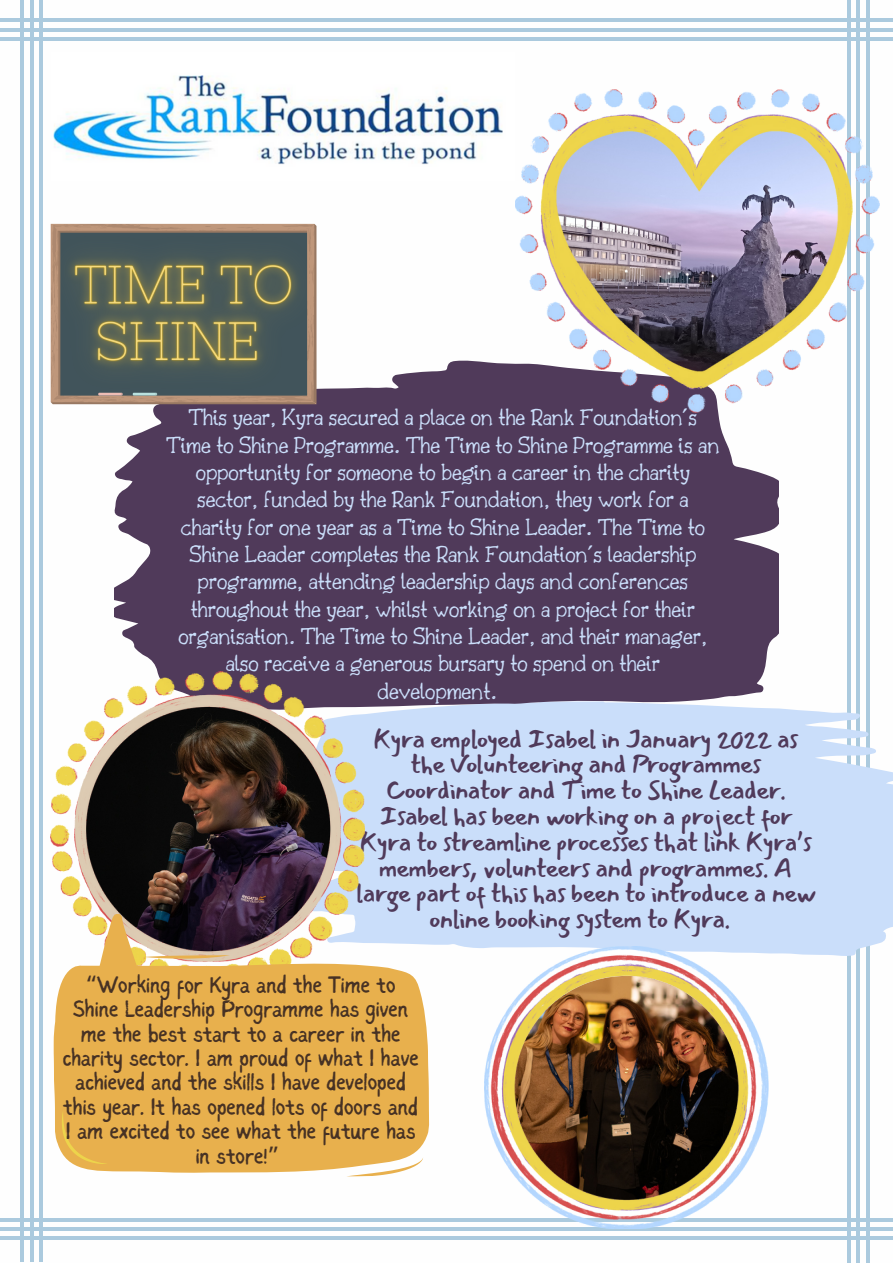
<style>
.page{position:relative;width:893px;height:1264px;background:#fff}
.page>*{position:absolute;margin:0;border:0;box-sizing:border-box;transform-origin:0 0}
.t1{font:26.25px/25.8px "Mansalva";letter-spacing:-.025em;color:#503a5a;text-align:center}
.t2{font:300 24.75px/27.3px "Drukaatie Burti";letter-spacing:-.025em;color:#cadefa;text-align:center}
.t3{font:23.85px/24.5px "Sigher";letter-spacing:-.025em;color:#473224;text-align:center}
.s1{font-family:"Noto Sans Gurmukhi"}
</style>
<div class="page">
<hr style="left:114px;top:37px;width:353px;height:4px;background:#abcade">
<hr style="left:114px;top:28px;width:353px;height:4px;background:#abcade">
<hr style="left:114px;top:18px;width:353px;height:4px;background:#abcade">
<hr style="left:0;top:37px;width:327px;height:4px;background:#abcade">
<hr style="left:0;top:28px;width:327px;height:4px;background:#abcade">
<hr style="left:0;top:18px;width:327px;height:4px;background:#abcade">
<hr style="left:547px;top:37px;width:345px;height:4px;background:#abcade">
<hr style="left:547px;top:28px;width:345px;height:4px;background:#abcade">
<hr style="left:547px;top:18px;width:345px;height:4px;background:#abcade">
<hr style="left:408px;top:37px;width:353px;height:4px;background:#abcade">
<hr style="left:408px;top:28px;width:353px;height:4px;background:#abcade">
<hr style="left:408px;top:18px;width:353px;height:4px;background:#abcade">
<hr style="left:39px;top:769px;width:4px;height:353px;background:#abcade">
<hr style="left:30px;top:769px;width:3px;height:353px;background:#abcade">
<hr style="left:20px;top:769px;width:4px;height:353px;background:#abcade">
<hr style="left:39px;top:909px;width:4px;height:352px;background:#abcade">
<hr style="left:30px;top:909px;width:3px;height:352px;background:#abcade">
<hr style="left:20px;top:909px;width:4px;height:352px;background:#abcade">
<hr style="left:39px;top:0;width:4px;height:343px;background:#abcade">
<hr style="left:30px;top:0;width:3px;height:343px;background:#abcade">
<hr style="left:20px;top:0;width:4px;height:343px;background:#abcade">
<hr style="left:39px;top:336px;width:4px;height:352px;background:#abcade">
<hr style="left:30px;top:336px;width:3px;height:352px;background:#abcade">
<hr style="left:20px;top:336px;width:4px;height:352px;background:#abcade">
<hr style="left:39px;top:475px;width:4px;height:353px;background:#abcade">
<hr style="left:30px;top:475px;width:3px;height:353px;background:#abcade">
<hr style="left:20px;top:475px;width:4px;height:353px;background:#abcade">
<svg style="left:865px;top:956px;width:4px;height:306px"></svg>
<hr style="left:856px;top:918px;width:4px;height:344px;background:#abcade">
<hr style="left:847px;top:918px;width:3px;height:344px;background:#abcade">
<svg style="left:866px;top:0;width:3px;height:89px"></svg>
<hr style="left:856px;top:0;width:4px;height:352px;background:#abcade">
<hr style="left:847px;top:0;width:3px;height:352px;background:#abcade">
<svg style="left:866px;top:412px;width:3px;height:73px"></svg>
<hr style="left:856px;top:345px;width:4px;height:353px;background:#abcade">
<hr style="left:847px;top:345px;width:3px;height:353px;background:#abcade">
<svg style="left:866px;top:485px;width:3px;height:216px"></svg>
<hr style="left:856px;top:485px;width:4px;height:352px;background:#abcade">
<hr style="left:847px;top:485px;width:3px;height:352px;background:#abcade">
<hr style="left:114px;top:1236px;width:353px;height:4px;background:#abcade">
<hr style="left:114px;top:1227px;width:353px;height:3px;background:#abcade">
<svg style="left:327px;top:1218px;width:81px;height:3px"></svg>
<hr style="left:0;top:1236px;width:327px;height:4px;background:#abcade">
<hr style="left:0;top:1227px;width:327px;height:3px;background:#abcade">
<svg style="left:0;top:1217px;width:327px;height:4px"></svg>
<hr style="left:547px;top:1236px;width:345px;height:4px;background:#abcade">
<hr style="left:547px;top:1227px;width:345px;height:3px;background:#abcade">
<svg style="left:768px;top:1217px;width:124px;height:4px"></svg>
<hr style="left:408px;top:1236px;width:353px;height:4px;background:#abcade">
<hr style="left:408px;top:1227px;width:353px;height:3px;background:#abcade">
<svg style="left:408px;top:1218px;width:77px;height:3px"></svg>
<div style="left:365px;top:701px;width:527px;height:255px;background:#cadefa"></div>
<img style="left:53px;top:75px;width:450px;height:90px">
<svg style="left:114px;top:360px;width:664px;height:350px;background:#5b4765"></svg>
<img style="left:33px;top:201px;width:314px;height:226px">
<img style="left:51px;top:671px;width:314px;height:282px">
<img style="left:485px;top:946px;width:283px;height:282px">
<img style="left:515px;top:89px;width:364px;height:323px">
<svg style="left:53px;top:953px;width:378px;height:224px;background:#e9b65b"></svg>
<svg style="left:94px;top:911px;width:136px;height:79px;background:#a78859"></svg>
<svg style="left:346px;top:1157px;width:77px;height:19px"></svg>
<svg style="left:62px;top:1109px;width:46px;height:55px;background:#e8b350"></svg>
<p class="t2" style="left:166px;top:403px;width:555px">This year, Kyra secured a place on the Rank Foundation’s Time to Shine Programme. The Time to Shine Programme is an opportunity for someone to begin a career in the charity sector, funded by the Rank Foundation, they work for a charity for one year as a Time to Shine Leader. The Time to Shine Leader completes the Rank Foundation’s leadership programme, attending leadership days and conferences throughout the year, whilst working on a project for their organisation. The Time to Shine Leader, and their manager, also receive a generous bursary to spend on their development.</p>
<p class="t1" style="left:356px;top:725px;width:460px">Kyra employed Isabel in January 2022 as the Volunteering and Programmes Coordinator and Time to Shine Leader.<br>Isabel has been working on a project for Kyra to streamline processes that link Kyra’s members, volunteers and programmes. A large part of this has been to introduce a new online booking system to Kyra.</p>
<p class="t3" style="left:62px;top:974px;width:358px"><span class="s1">“</span>Working for Kyra and the Time to Shine Leadership Programme has given me the best start to a career in the charity sector. I am proud of what I have achieved and the skills I have developed this year. It has opened lots of doors and I am excited to see what the future has in store!<span class="s1">”</span></p>
</div>
